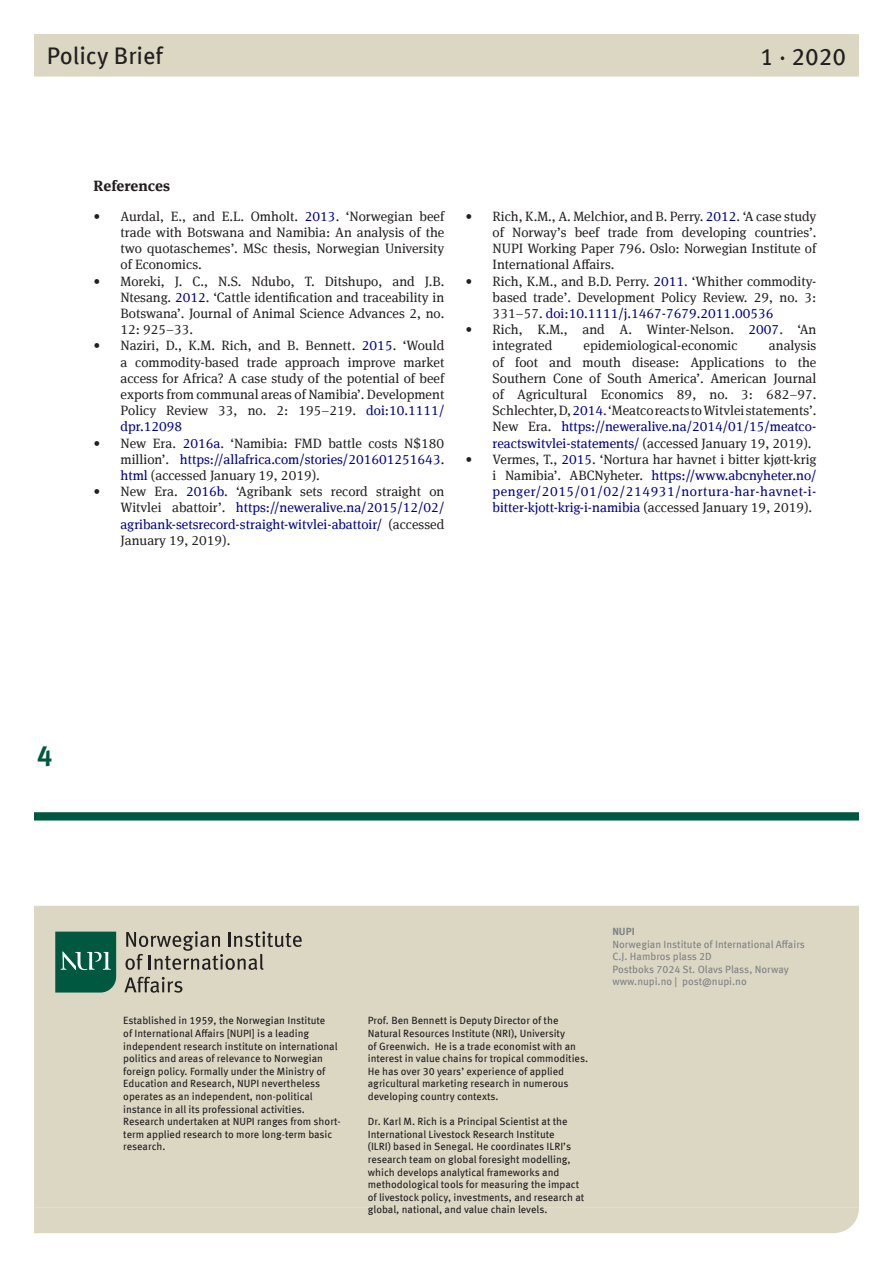
<style>
.page{position:relative;width:893px;height:1263px;background:#fff}
.page>*{position:absolute;margin:0;border:0;box-sizing:border-box;transform-origin:0 0}
.t1{font:700 27.75px "Meta Offc Pro";color:#005840}
.Kortinfo_om_NUPI{font:24px "Meta Offc Pro";color:#231f20}
.t2{font:700 15px "Meta Serif Offc Pro";color:#231f20}
.t3{font:13.5px/16.2px "Meta Serif Offc Pro";color:#231f20;text-align:justify}
.t4{font:13.5px/16.2px "Meta Serif Offc Pro";color:#000085;text-align:justify}
.Kortinfo_om_NUPI-2{font:10.5px/12.6px "Meta Offc Pro";color:#231f20}
.t5{font:10.5px/12.6px "Meta Offc Pro";color:#808285}
.t6{font:700 10.5px "Meta Offc Pro";color:#808285}
.s1{color:#000085}
.s2{color:#231f20}
</style>
<div class="page">
<svg style="left:34px;top:812px;width:825px;height:9px;background:#13644e"></svg>
<div style="left:34px;top:906px;width:825px;height:302px;background:#dbd7c3"></div>
<div style="left:34px;top:1208px;width:825px;height:25px;background:#dbd7c3"></div>
<div style="left:34px;top:34px;width:825px;height:43px;background:#dbd7c3"></div>
<svg style="left:55px;top:932px;width:61px;height:60px;background:#166650"></svg>
<svg style="left:125px;top:931px;width:177px;height:39px;background:#b2ae9f"></svg>
<svg style="left:124px;top:977px;width:58px;height:16px"></svg>
<h2 class="Kortinfo_om_NUPI" style="left:47px;top:38px;width:118px">Policy Brief</h2>
<p class="Kortinfo_om_NUPI" style="left:760px;top:38px;width:88px">1 · 2020</p>
<p class="t2" style="left:94px;top:173px;width:78px">References</p>
<p class="t3" style="left:121px;top:207px;width:325px;text-indent:-27px">• Aurdal, E., and E.L. Omholt. <span class="s1">2013</span>. ‘Norwegian beef trade with Botswana and Namibia: An analysis of the two quotaschemes’. MSc thesis, Norwegian University of Economics.</p>
<p class="t3" style="left:121px;top:272px;width:325px;text-indent:-27px">• Moreki, J. C., N.S. Ndubo, T. Ditshupo, and J.B.<br>Ntesang. <span class="s1">2012</span>. ‘Cattle identification and traceability in Botswana’. Journal of Animal Science Advances 2, no.<br>12: 925–33.</p>
<p class="t3" style="left:121px;top:337px;width:325px;text-indent:-27px">• Naziri, D., K.M. Rich, and B. Bennett. <span class="s1">2015</span>. ‘Would a commodity-based trade approach improve market access for Africa? A case study of the potential of beef exports from communal areas of Namibia’. Development Policy Review 33, no. 2: 195–219. <span class="s1">doi:10.1111/ dpr.12098</span></p>
<p class="t3" style="left:121px;top:434px;width:325px;text-indent:-27px">• New Era. <span class="s1">2016a</span>. ‘Namibia: FMD battle costs N$180 million’. <span class="s1">https://allafrica.com/stories/201601251643. html</span> (accessed January 19, 2019).</p>
<p class="t4" style="left:121px;top:483px;width:325px;text-indent:-27px"><span class="s2">• New Era.</span> 2016b<span class="s2">. ‘Agribank sets record straight on Witvlei abattoir’.</span> https://neweralive.na/2015/12/02/ agribank-setsrecord-straight-witvlei-abattoir/ <span class="s2">(accessed January 19, 2019).</span></p>
<p class="t3" style="left:493px;top:207px;width:325px;text-indent:-27px">• Rich, K.M., A. Melchior, and B. Perry. <span class="s1">2012</span>. ‘A case study of Norway’s beef trade from developing countries’.<br>NUPI Working Paper 796. Oslo: Norwegian Institute of International Affairs.</p>
<p class="t3" style="left:493px;top:272px;width:325px;text-indent:-27px">• Rich, K.M., and B.D. Perry. <span class="s1">2011</span>. ‘Whither commodity&shy;based trade’. Development Policy Review. 29, no. 3:<br>331–57. <span class="s1">doi:10.1111/j.1467-7679.2011.00536</span></p>
<p class="t3" style="left:493px;top:321px;width:325px;text-indent:-27px">• Rich, K.M., and A. Winter-Nelson. <span class="s1">2007</span>. ‘An integrated</p>
<p class="t3" style="left:493px;top:337px;width:325px;text-indent:276px">analysis of foot and mouth disease: Applications to the Southern Cone of South America’. American Journal of Agricultural Economics 89, no. 3: 682–97.<br>Schlechter, D, <span class="s1">2014</span>. ‘Meatco reacts to Witvlei statements’.<br>New Era. <span class="s1">https://neweralive.na/2014/01/15/meatco&shy;reactswitvlei-statements/</span> (accessed January 19, 2019).</p>
<p class="t4" style="left:493px;top:450px;width:325px;text-indent:-27px"><span class="s2">• Vermes, T.,</span> 2015<span class="s2">. ‘Nortura har havnet i bitter kjøtt-krig i Namibia’. ABCNyheter.</span> https://www.abcnyheter.no/ penger/2015/01/02/214931/nortura-har-havnet-i&shy;bitter-kjott-krig-i-namibia <span class="s2">(accessed January 19, 2019).</span></p>
<p class="t3" style="left:584px;top:337px;width:156px">epidemiological-economic</p>
<h1 class="t1" style="left:37px;top:734px;width:17px">4</h1>
<p class="t6" style="left:612px;top:923px;width:24px">NUPI</p>
<p class="t5" style="left:612px;top:937px;width:194px">Norwegian Institute of International Affairs C.J. Hambros plass 2D<br>Postboks 7024 St. Olavs Plass, Norway www.nupi.no | post@nupi.no</p>
<p class="Kortinfo_om_NUPI-2" style="left:123px;top:1014px;width:219px">Established in 1959, the Norwegian Institute<br>of International Affairs [NUPI] is a leading independent research institute on international politics and areas of relevance to Norwegian foreign policy. Formally under the Ministry of Education and Research, NUPI nevertheless operates as an independent, non-political instance in all its professional activities.<br>Research undertaken at NUPI ranges from short&shy;term applied research to more long-term basic research.</p>
<p class="Kortinfo_om_NUPI-2" style="left:368px;top:1014px;width:222px">Prof. Ben Bennett is Deputy Director of the Natural Resources Institute (NRI), University<br>of Greenwich. He is a trade economist with an interest in value chains for tropical commodities.<br>He has over 30 years’ experience of applied agricultural marketing research in numerous developing country contexts.</p>
<p class="Kortinfo_om_NUPI-2" style="left:368px;top:1114px;width:218px">Dr. Karl M. Rich is a Principal Scientist at the International Livestock Research Institute<br>(ILRI) based in Senegal. He coordinates ILRI’s research team on global foresight modelling, which develops analytical frameworks and methodological tools for measuring the impact of livestock policy, investments, and research at global, national, and value chain levels.</p>
</div>
